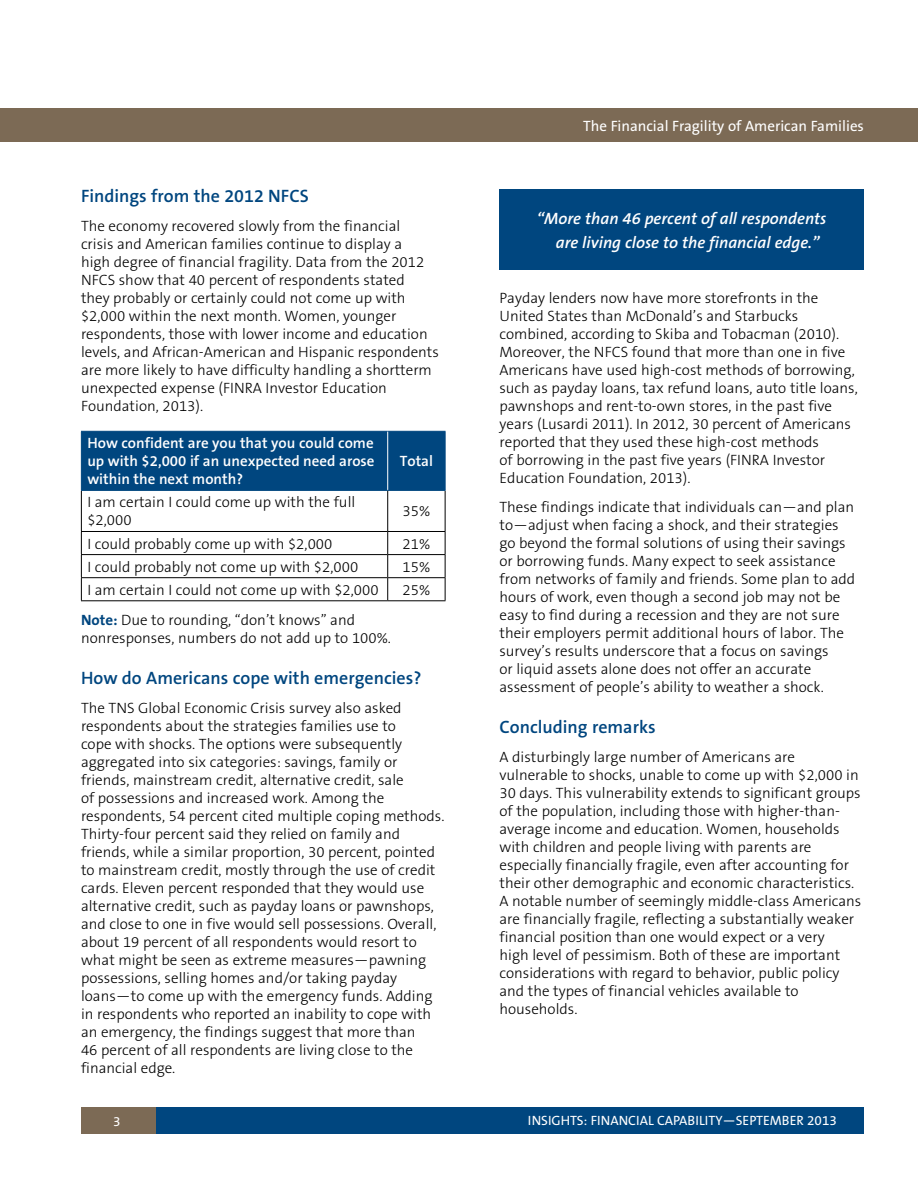
<style>
.page{position:relative;width:918px;height:1188px;background:#fff}
.page>*{position:absolute;margin:0;border:0;box-sizing:border-box;transform-origin:0 0}
.t1{font:600 18px "The Sans B6";color:#00467f}
.t2{font:italic 600 16.5px/24px "The Sans B6";color:#fff}
.t3{font:300 15px/18px "The Sans B3";color:#000}
.t4{font:600 15px/18px "The Sans B6";color:#fff;text-align:justify}
.t5{font:15px "The Sans B5 Plain";color:#fff}
.t6{font:13.5px "The Sans B5 Plain";color:#fff}
.s1{font-family:"The Sans B7";font-weight:700;color:#00467f}
</style>
<div class="page">
<div style="left:0;top:109px;width:918px;height:33px;background:#7c6a55"></div>
<div style="left:108px;top:1107px;width:756px;height:27px;background:#00467f"></div>
<div style="left:81px;top:1107px;width:74px;height:27px;background:#7c6a55"></div>
<div style="left:500px;top:189px;width:364px;height:81px;background:#00467f"></div>
<div style="left:82px;top:432px;width:363px;height:58px;background:#00467f"></div>
<hr style="left:81px;top:491px;width:1px;height:40px;background:#000">
<hr style="left:387px;top:491px;width:1px;height:40px;background:#000">
<hr style="left:445px;top:491px;width:1px;height:40px;background:#000">
<svg style="left:81px;top:532px;width:1px;height:68px"></svg>
<svg style="left:387px;top:532px;width:1px;height:68px"></svg>
<svg style="left:445px;top:532px;width:1px;height:68px"></svg>
<hr style="left:81px;top:600px;width:307px;height:1px;background:#000">
<hr style="left:388px;top:600px;width:58px;height:1px;background:#000">
<hr style="left:81px;top:431px;width:307px;height:1px;background:#00467f">
<hr style="left:81px;top:432px;width:1px;height:58px;background:#00467f">
<hr style="left:388px;top:431px;width:58px;height:1px;background:#00467f">
<hr style="left:445px;top:432px;width:1px;height:58px;background:#00467f">
<hr style="left:387px;top:432px;width:1px;height:58px;background:#fff">
<hr style="left:81px;top:490px;width:307px;height:1px;background:#00467f">
<hr style="left:388px;top:490px;width:58px;height:1px;background:#00467f">
<hr style="left:81px;top:531px;width:307px;height:1px;background:#000">
<hr style="left:388px;top:531px;width:58px;height:1px;background:#000">
<hr style="left:81px;top:554px;width:307px;height:1px;background:#000">
<hr style="left:388px;top:554px;width:58px;height:1px;background:#000">
<hr style="left:81px;top:577px;width:307px;height:1px;background:#000">
<hr style="left:388px;top:577px;width:58px;height:1px;background:#000">
<p class="t1" style="left:81px;top:187px;width:229px">Findings from the 2012 NFCS</p>
<p class="t3" style="left:81px;top:218px;width:359px">The economy recovered slowly from the financial<br>crisis and American families continue to display a<br>high degree of financial fragility. Data from the 2012<br>NFCS show that 40 percent of respondents stated<br>they probably or certainly could not come up with $2,000 within the next month. Women, younger respondents, those with lower income and education levels, and African-American and Hispanic respondents are more likely to have difficulty handling a shortterm unexpected expense (FINRA Investor Education Foundation, 2013).</p>
<p class="t4" style="left:87px;top:435px;width:289px">How confident are you that you could come up with $2,000 if an unexpected need arose within the next month?</p>
<p class="t4" style="left:400px;top:453px;width:35px">Total</p>
<p class="t3" style="left:87px;top:494px;width:269px">I am certain I could come up with the full $2,000</p>
<p class="t3" style="left:403px;top:503px;width:29px">35%</p>
<p class="t3" style="left:87px;top:535px;width:247px">I could probably come up with $2,000</p>
<p class="t3" style="left:403px;top:535px;width:29px">21%</p>
<p class="t3" style="left:87px;top:558px;width:272px">I could probably not come up with $2,000</p>
<p class="t3" style="left:403px;top:558px;width:29px">15%</p>
<p class="t3" style="left:87px;top:581px;width:293px">I am certain I could not come up with $2,000</p>
<p class="t3" style="left:403px;top:581px;width:29px">25%</p>
<p class="t3" style="left:81px;top:611px;width:312px"><span class="s1">Note:</span> Due to rounding, “don’t knows” and nonresponses, numbers do not add up to 100%.</p>
<p class="t1" style="left:81px;top:668px;width:342px">How do Americans cope with emergencies?</p>
<p class="t3" style="left:81px;top:699px;width:365px">The TNS Global Economic Crisis survey also asked respondents about the strategies families use to<br>cope with shocks. The options were subsequently aggregated into six categories: savings, family or friends, mainstream credit, alternative credit, sale<br>of possessions and increased work. Among the respondents, 54 percent cited multiple coping methods.<br>Thirty-four percent said they relied on family and friends, while a similar proportion, 30 percent, pointed to mainstream credit, mostly through the use of credit cards. Eleven percent responded that they would use alternative credit, such as payday loans or pawnshops, and close to one in five would sell possessions. Overall, about 19 percent of all respondents would resort to what might be seen as extreme measures—pawning possessions, selling homes and/or taking payday loans—to come up with the emergency funds. Adding in respondents who reported an inability to cope with an emergency, the findings suggest that more than<br>46 percent of all respondents are living close to the financial edge.</p>
<p class="t5" style="left:583px;top:117px;width:282px">The Financial Fragility of American Families</p>
<p class="t2" style="left:556px;top:207px;width:272px;text-indent:-19px">“More than 46 percent of all respondents are living close to the financial edge.”</p>
<p class="t3" style="left:500px;top:289px;width:360px">Payday lenders now have more storefronts in the United States than McDonald’s and Starbucks combined, according to Skiba and Tobacman (2010).<br>Moreover, the NFCS found that more than one in five Americans have used high-cost methods of borrowing, such as payday loans, tax refund loans, auto title loans, pawnshops and rent-to-own stores, in the past five years (Lusardi 2011). In 2012, 30 percent of Americans reported that they used these high-cost methods<br>of borrowing in the past five years (FINRA Investor Education Foundation, 2013).</p>
<p class="t3" style="left:500px;top:498px;width:357px">These findings indicate that individuals can—and plan to—adjust when facing a shock, and their strategies go beyond the formal solutions of using their savings or borrowing funds. Many expect to seek assistance from networks of family and friends. Some plan to add hours of work, even though a second job may not be easy to find during a recession and they are not sure their employers permit additional hours of labor. The survey’s results underscore that a focus on savings<br>or liquid assets alone does not offer an accurate assessment of people’s ability to weather a shock.</p>
<p class="t1" style="left:500px;top:717px;width:158px">Concluding remarks</p>
<p class="t3" style="left:500px;top:748px;width:363px">A disturbingly large number of Americans are vulnerable to shocks, unable to come up with $2,000 in 30 days. This vulnerability extends to significant groups of the population, including those with higher-than&shy;average income and education. Women, households with children and people living with parents are especially financially fragile, even after accounting for their other demographic and economic characteristics.<br>A notable number of seemingly middle-class Americans are financially fragile, reflecting a substantially weaker financial position than one would expect or a very<br>high level of pessimism. Both of these are important considerations with regard to behavior, public policy and the types of financial vehicles available to households.</p>
<p class="t6" style="left:113px;top:1114px;width:9px">3</p>
<p class="t6" style="left:528px;top:1113px;width:310px">INSIGHTS: FINANCIAL CAPABILITY—SEPTEMBER 2013</p>
</div>
